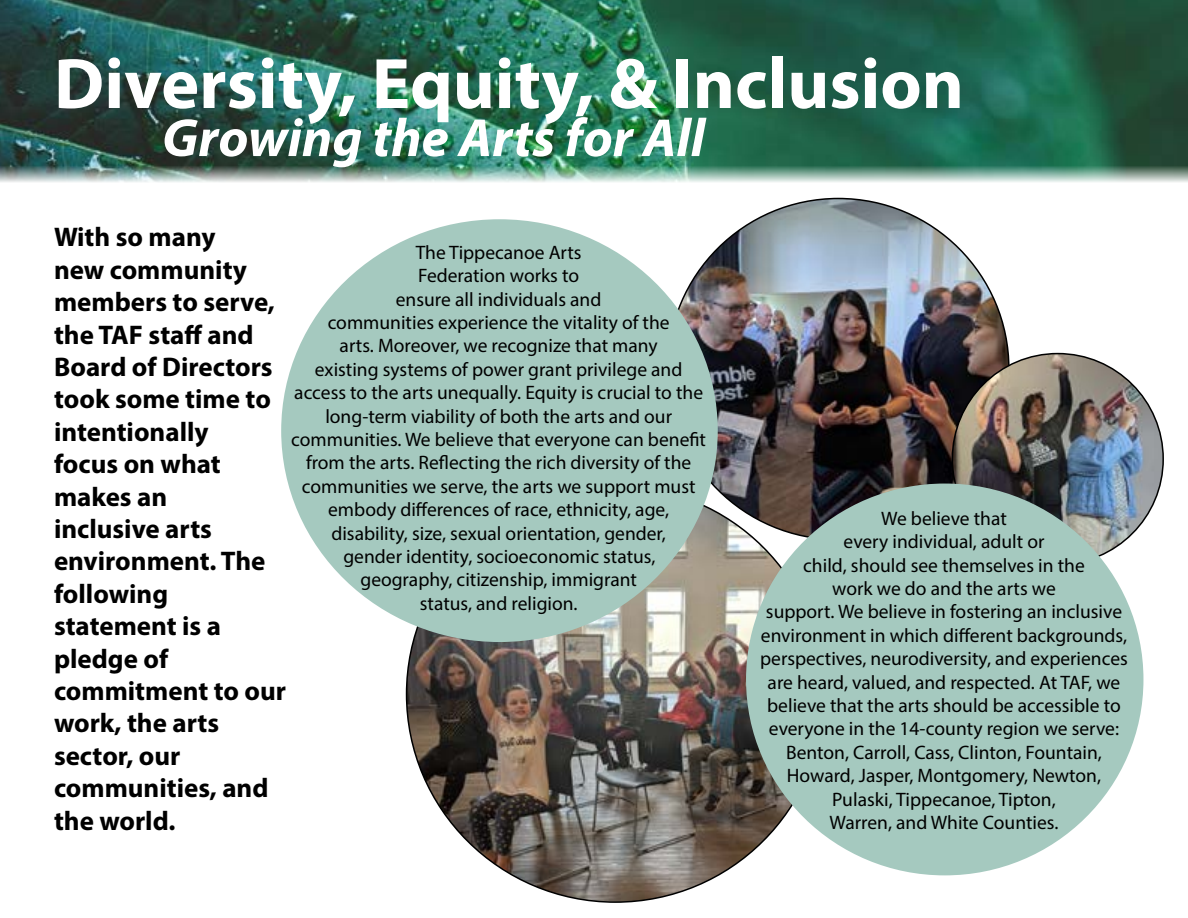
<style>
.page{position:relative;width:1188px;height:918px;background:#fff}
.page>*{position:absolute;margin:0;border:0;box-sizing:border-box;transform-origin:0 0}
.t1{font:700 72px "Myriad Pro";color:#fff}
.t2{font:italic 700 54px "Myriad Pro";color:#fff}
.t3{font:700 27px/32.4px "Myriad Pro";color:#000}
.t4{font:19.5px/23.4px "Myriad Pro";color:#000;text-align:center}
</style>
<div class="page">
<img style="left:0;top:0;width:1188px;height:182px">
<img style="left:668px;top:198px;width:341px;height:342px;border-radius:171px">
<img style="left:407px;top:486px;width:417px;height:416px">
<div style="left:281px;top:219px;width:437px;height:423px;background:#a5c9bf;border-radius:50%"></div>
<img style="left:952px;top:354px;width:211px;height:210px;border-radius:105px">
<div style="left:746px;top:484px;width:397px;height:391px;background:#a5c9bf;border-radius:50%"></div>
<h1 class="t1" style="left:54px;top:37px;width:911px">Diversity, Equity, &amp; Inclusion</h1>
<h2 class="t2" style="left:162px;top:103px;width:545px">Growing the Arts for All</h2>
<p class="t3" style="left:54px;top:220px;width:234px">With so many<br>new community members to serve, the TAF staff and<br>Board of Directors took some time to intentionally<br>focus on what makes an<br>inclusive arts environment. The following statement is a pledge of commitment to our work, the arts sector, our communities, and the world.</p>
<p class="t4" style="left:291px;top:240px;width:416px">The Tippecanoe Arts<br>Federation works to<br>ensure all individuals and<br>communities experience the vitality of the<br>arts. Moreover, we recognize that many<br>existing systems of power grant privilege and access to the arts unequally. Equity is crucial to the long-term viability of both the arts and our communities. We believe that everyone can benefit from the arts. Reflecting the rich diversity of the communities we serve, the arts we support must embody differences of race, ethnicity, age, disability, size, sexual orientation, gender,<br>gender identity, socioeconomic status,<br>geography, citizenship, immigrant<br>status, and religion.</p>
<p class="t4" style="left:760px;top:506px;width:369px">We believe that<br>every individual, adult or<br>child, should see themselves in the<br>work we do and the arts we<br>support. We believe in fostering an inclusive environment in which different backgrounds, perspectives, neurodiversity, and experiences are heard, valued, and respected. At TAF, we believe that the arts should be accessible to everyone in the 14-county region we serve:<br>Benton, Carroll, Cass, Clinton, Fountain, Howard, Jasper, Montgomery, Newton, Pulaski, Tippecanoe, Tipton,<br>Warren, and White Counties.</p>
</div>
